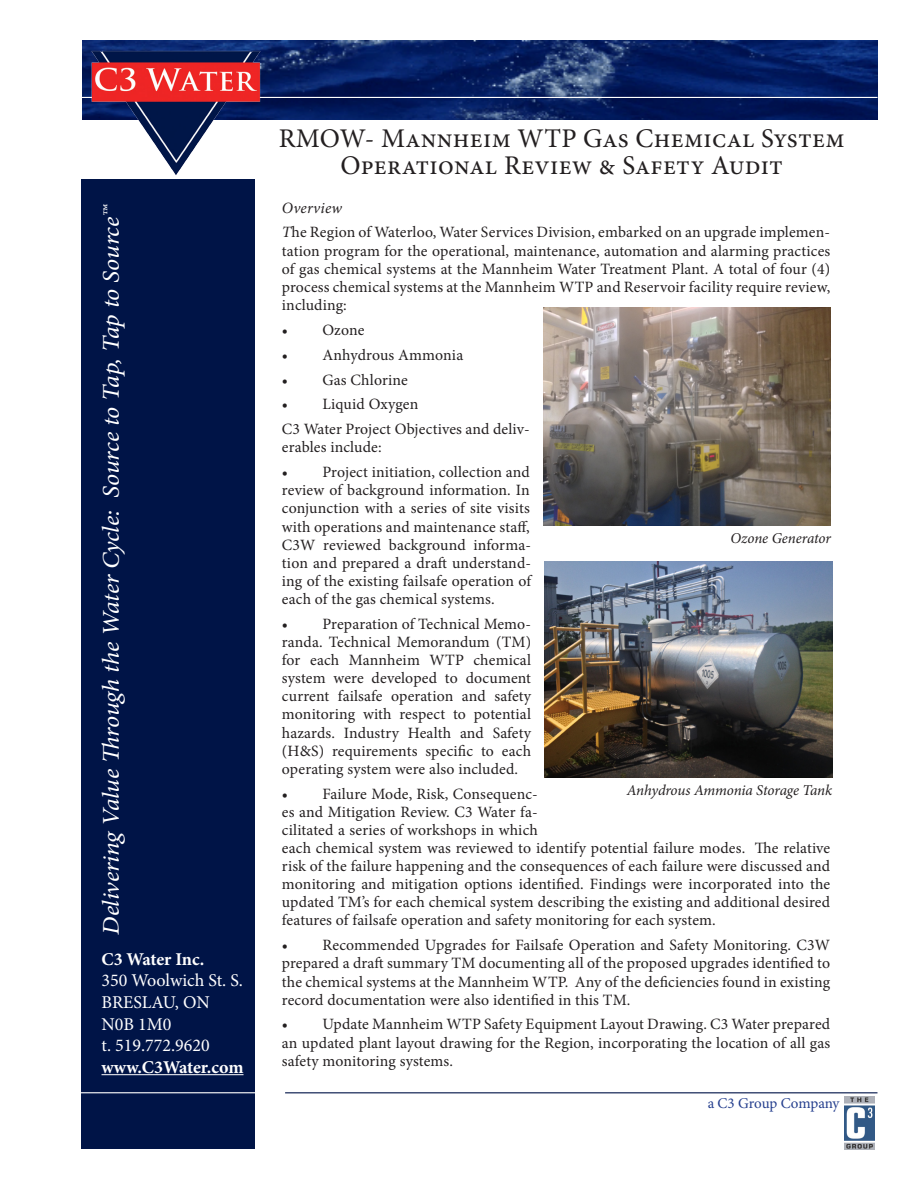
<style>
.page{position:relative;width:918px;height:1188px;background:#fff}
.page>*{position:absolute;margin:0;border:0;box-sizing:border-box;transform-origin:0 0}
.Body_Text{font:27px/27px "Minion Pro";letter-spacing:.01em;color:#231f20;text-align:center}
.t1{font:italic 24px "Minion Pro";letter-spacing:-.01em;color:#fff;scale:1.07 1}
.t2{font:18px "Minion Pro";color:#fff}
.t3{font:700 18px "Minion Pro";letter-spacing:-.005em;color:#fff}
.t4{font:15.75px/18.1px "Minion Pro";letter-spacing:.01em;color:#231f20;text-align:justify}
.t5{font:italic 15.75px "Minion Pro";letter-spacing:.015em;color:#231f20}
.t6{font:italic 15px "Minion Pro";letter-spacing:-.01em;color:#231f20}
.t7{font:15px "Minion Pro";color:#253f8e}
.s1{font-style:italic}
</style>
<div class="page">
<div style="left:81px;top:179px;width:174px;height:970px;background:#001447"></div>
<img style="left:82px;top:41px;width:796px;height:78px">
<hr style="left:81px;top:97px;width:797px;height:1px;background:#fff">
<img style="left:84px;top:45px;width:183px;height:130px">
<hr style="left:81px;top:1092px;width:204px;height:1px;background:#fff">
<hr style="left:102px;top:1074px;width:142px;height:1px;background:#fff">
<hr style="left:285px;top:1092px;width:593px;height:1px;background:#001447">
<img style="left:844px;top:1096px;width:31px;height:54px">
<img style="left:543px;top:308px;width:288px;height:218px">
<img style="left:545px;top:562px;width:287px;height:215px">
<p class="t1" style="left:95px;top:935px;width:684px;rotate:-90deg">Delivering Value Through the Water Cycle: Source to Tap, Tap to Source™</p>
<p class="t3" style="left:102px;top:946px;width:104px">C3 Water Inc.</p>
<p class="t2" style="left:102px;top:969px;width:143px">350 Woolwich St. S.</p>
<p class="t2" style="left:102px;top:990px;width:110px">BRESLAU, ON</p>
<p class="t2" style="left:102px;top:1012px;width:72px">N0B 1M0</p>
<p class="t2" style="left:102px;top:1033px;width:110px">t. 519.772.9620</p>
<p class="t3" style="left:102px;top:1054px;width:144px">www.C3Water.com</p>
<p class="Body_Text" style="left:279px;top:125px;width:567px">RMOW- Mannheim WTP Gas Chemical System<br>Operational Review &amp; Safety Audit</p>
<p class="t5" style="left:282px;top:197px;width:62px">Overview</p>
<p class="t4" style="left:282px;top:223px;width:550px"><span class="s1">T</span>he Region of Waterloo, Water Services Division, embarked on an upgrade implemen&shy;tation program for the operational, maintenance, automation and alarming practices of gas chemical systems at the Mannheim Water Treatment Plant. A total of four (4) process chemical systems at the Mannheim WTP and Reservoir facility require review, including:</p>
<p class="t4" style="left:282px;top:321px;width:84px">• Ozone</p>
<p class="t4" style="left:282px;top:346px;width:183px">• Anhydrous Ammonia</p>
<p class="t4" style="left:282px;top:371px;width:127px">• Gas Chlorine</p>
<p class="t4" style="left:282px;top:395px;width:138px">• Liquid Oxygen</p>
<p class="t4" style="left:282px;top:420px;width:249px">C3 Water Project Objectives and deliv&shy;erables include:</p>
<p class="t4" style="left:282px;top:463px;width:251px">• Project initiation, collection and review of background information. In conjunction with a series of site visits with operations and maintenance staff, C3W reviewed background informa&shy;tion and prepared a draft understand&shy;ing of the existing failsafe operation of each of the gas chemical systems.</p>
<p class="t4" style="left:282px;top:615px;width:251px">• Preparation of Technical Memo&shy;randa. Technical Memorandum (TM) for each Mannheim WTP chemical system were developed to document current failsafe operation and safety monitoring with respect to potential hazards. Industry Health and Safety (H&amp;S) requirements specific to each operating system were also included.</p>
<p class="t4" style="left:282px;top:785px;width:550px;text-align:left">• Failure Mode, Risk, Consequenc-<br>es and Mitigation Review. C3 Water fa-<br>cilitated a series of workshops in which<br>each chemical system was reviewed to identify potential failure modes. The relative risk of the failure happening and the consequences of each failure were discussed and monitoring and mitigation options identified. Findings were incorporated into the updated TM’s for each chemical system describing the existing and additional desired features of failsafe operation and safety monitoring for each system.</p>
<p class="t4" style="left:282px;top:936px;width:550px">• Recommended Upgrades for Failsafe Operation and Safety Monitoring. C3W prepared a draft summary TM documenting all of the proposed upgrades identified to the chemical systems at the Mannheim WTP. Any of the deficiencies found in existing record documentation were also identified in this TM.</p>
<p class="t4" style="left:282px;top:1015px;width:550px">• Update Mannheim WTP Safety Equipment Layout Drawing. C3 Water prepared an updated plant layout drawing for the Region, incorporating the location of all gas safety monitoring systems.</p>
<p class="t6" style="left:731px;top:528px;width:102px">Ozone Generator</p>
<p class="t6" style="left:627px;top:780px;width:207px">Anhydrous Ammonia Storage Tank</p>
<p class="t7" style="left:708px;top:1093px;width:134px">a C3 Group Company</p>
</div>
